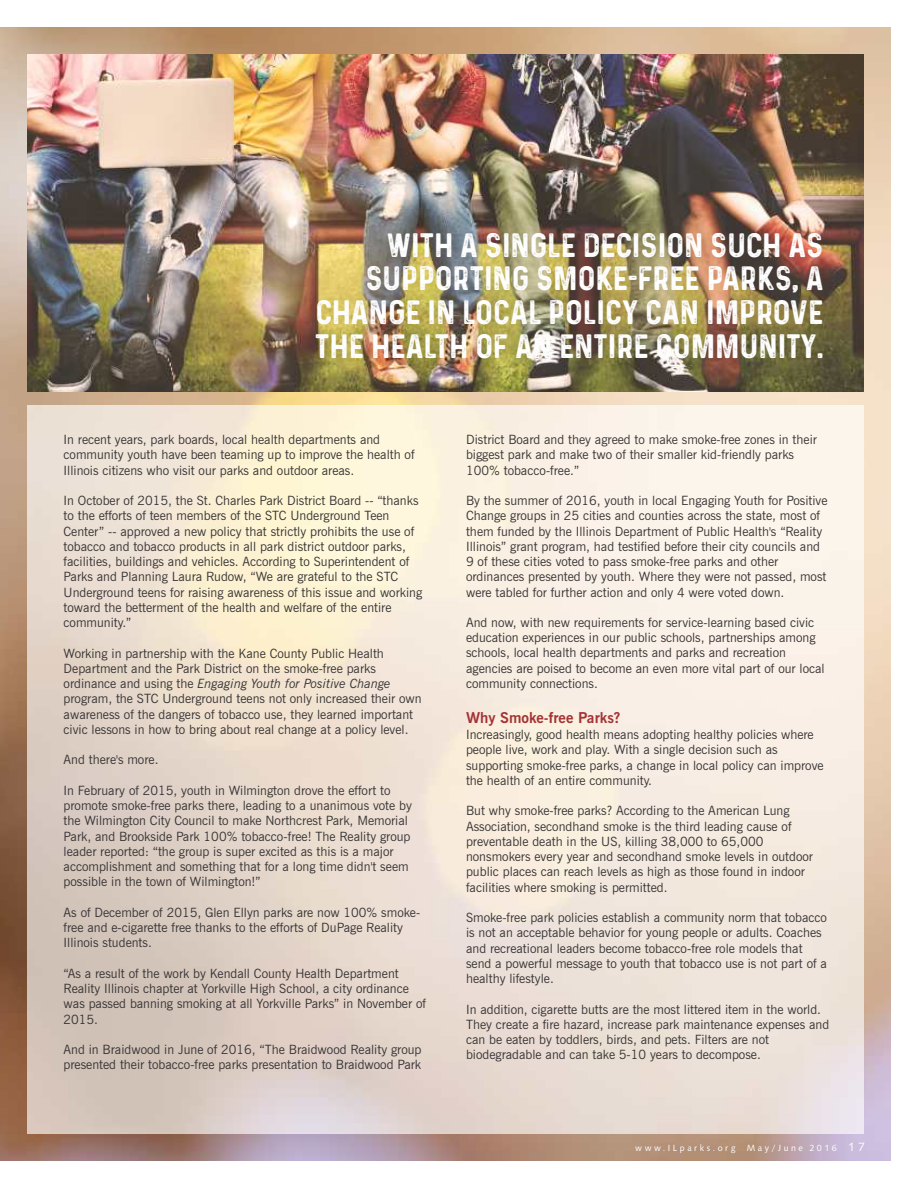
<style>
.page{position:relative;width:918px;height:1188px;background:#fff}
.page>*{position:absolute;margin:0;border:0;box-sizing:border-box;transform-origin:0 0}
.t1{font:27px/33.8px "Prequel Demo";color:#fefefe;text-align:right}
.t2{font:700 15px "News Gothic BT";color:#a43335}
.t3{font:12.75px/15.3px "News Gothic BT";color:#373435}
.t4{font:9px "Humanist 531 BT Roman A";letter-spacing:.28em;color:#fefefe}
.s1{font-style:italic}
.s2{font-size:12px}
</style>
<div class="page">
<img style="left:0;top:27px;width:891px;height:1134px">
<img style="left:27px;top:54px;width:837px;height:338px">
<img style="left:27px;top:405px;width:837px;height:729px">
<h1 class="t1" style="left:315px;top:230px;width:510px">WITH A SINGLE DECISION SUCH AS<br>SUPPORTING SMOKE-FREE PARKS, A<br>CHANGE IN LOCAL POLICY CAN IMPROVE<br>THE HEALTH OF AN ENTIRE COMMUNITY.</h1>
<p class="t3" style="left:64px;top:433px;width:352px">In recent years, park boards, local health departments and community youth have been teaming up to improve the health of<br>Illinois citizens who visit our parks and outdoor areas.</p>
<p class="t3" style="left:64px;top:494px;width:360px">In October of 2015, the St. Charles Park District Board -- “thanks to the efforts of teen members of the STC Underground Teen Center” -- approved a new policy that strictly prohibits the use of tobacco and tobacco products in all park district outdoor parks, facilities, buildings and vehicles. According to Superintendent of Parks and Planning Laura Rudow, “We are grateful to the STC Underground teens for raising awareness of this issue and working toward the betterment of the health and welfare of the entire community.”</p>
<p class="t3" style="left:64px;top:647px;width:360px">Working in partnership with the Kane County Public Health Department and the Park District on the smoke-free parks ordinance and using the <span class="s1">Engaging Youth for Positive Change </span>program, the STC Underground teens not only increased their own awareness of the dangers of tobacco use, they learned important civic lessons in how to bring about real change at a policy level.</p>
<p class="t3" style="left:64px;top:753px;width:96px">And there's more.</p>
<p class="t3" style="left:64px;top:784px;width:350px">In February of 2015, youth in Wilmington drove the effort to promote smoke-free parks there, leading to a unanimous vote by the Wilmington City Council to make Northcrest Park, Memorial Park, and Brookside Park 100% tobacco-free! The Reality group leader reported: “the group is super excited as this is a major accomplishment and something that for a long time didn't seem possible in the town of Wilmington!”</p>
<p class="t3" style="left:64px;top:906px;width:358px">As of December of 2015, Glen Ellyn parks are now 100% smoke&shy;free and e-cigarette free thanks to the efforts of DuPage Reality<br>Illinois students.</p>
<p class="t3" style="left:64px;top:967px;width:364px">“As a result of the work by Kendall County Health Department Reality Illinois chapter at Yorkville High School, a city ordinance was passed banning smoking at all Yorkville Parks” in November of 2015.</p>
<p class="t3" style="left:64px;top:1043px;width:359px">And in Braidwood in June of 2016, “The Braidwood Reality group presented their tobacco-free parks presentation to Braidwood Park</p>
<p class="t3" style="left:466px;top:433px;width:352px">District Board and they agreed to make smoke-free zones in their biggest park and make two of their smaller kid-friendly parks<br>100% tobacco-free.”</p>
<p class="t3" style="left:466px;top:494px;width:363px">By the summer of 2016, youth in local Engaging Youth for Positive Change groups in 25 cities and counties across the state, most of them funded by the Illinois Department of Public Health's “Reality Illinois” grant program, had testified before their city councils and 9 of these cities voted to pass smoke-free parks and other ordinances presented by youth. Where they were not passed, most were tabled for further action and only 4 were voted down.</p>
<p class="t3" style="left:466px;top:616px;width:360px">And now, with new requirements for service-learning based civic education experiences in our public schools, partnerships among schools, local health departments and parks and recreation agencies are poised to become an even more vital part of our local community connections.</p>
<p class="t2" style="left:466px;top:712px;width:156px">Why Smoke-free Parks?</p>
<p class="t3" style="left:466px;top:728px;width:359px">Increasingly, good health means adopting healthy policies where people live, work and play. With a single decision such as supporting smoke-free parks, a change in local policy can improve the health of an entire community.</p>
<p class="t3" style="left:466px;top:804px;width:348px">But why smoke-free parks? According to the American Lung Association, secondhand smoke is the third leading cause of preventable death in the US, killing 38,000 to 65,000 nonsmokers every year and secondhand smoke levels in outdoor public places can reach levels as high as those found in indoor facilities where smoking is permitted.</p>
<p class="t3" style="left:466px;top:911px;width:362px">Smoke-free park policies establish a community norm that tobacco is not an acceptable behavior for young people or adults. Coaches and recreational leaders become tobacco-free role models that send a powerful message to youth that tobacco use is not part of a healthy lifestyle.</p>
<p class="t3" style="left:466px;top:1003px;width:365px">In addition, cigarette butts are the most littered item in the world.<br>They create a fire hazard, increase park maintenance expenses and can be eaten by toddlers, birds, and pets. Filters are not biodegradable and can take 5-10 years to decompose.</p>
<p class="t4" style="left:635px;top:1145px;width:102px">www.ILparks.org</p>
<p class="t4" style="left:747px;top:1145px;width:119px">May/June 2016 <span class="s2">17</span></p>
</div>
